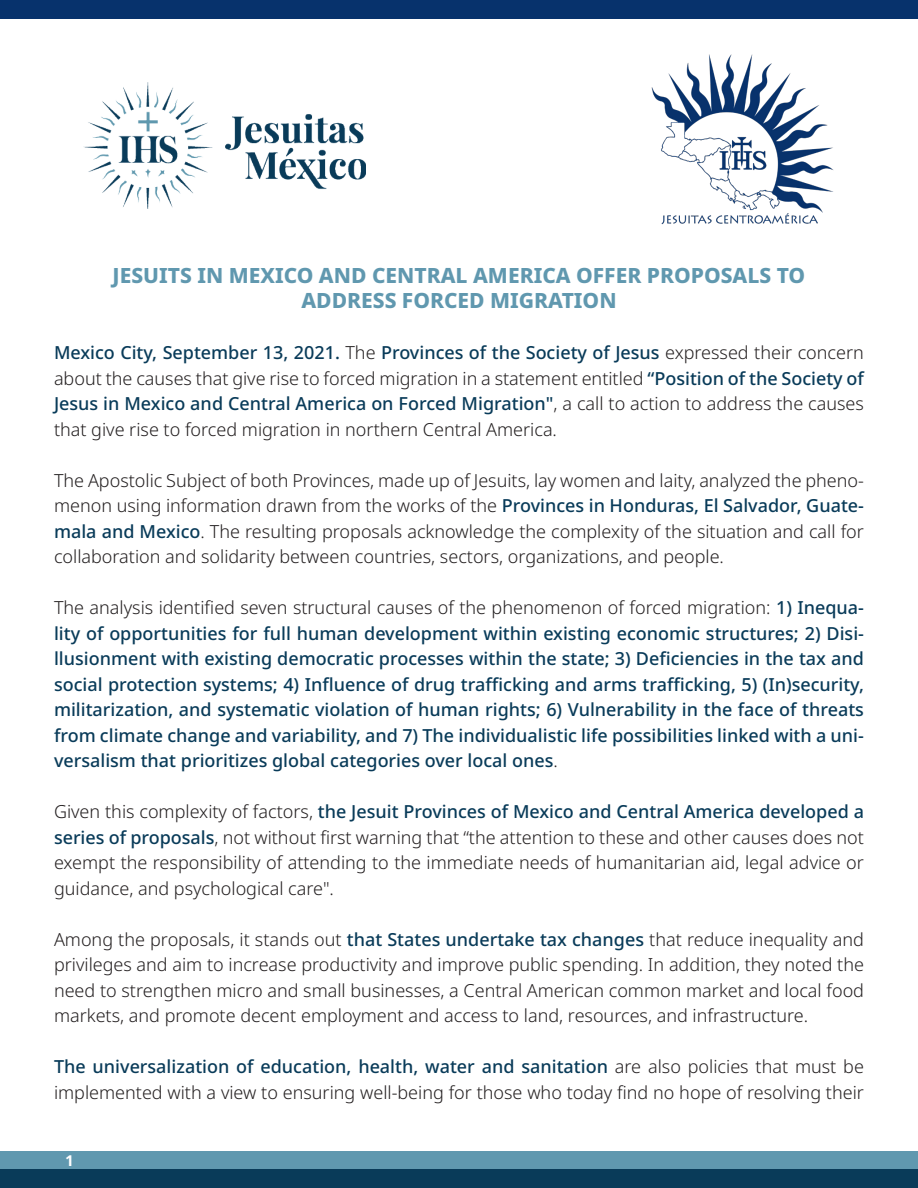
<style>
.page{position:relative;width:918px;height:1188px;background:#fff}
.page>*{position:absolute;margin:0;border:0;box-sizing:border-box;transform-origin:0 0}
.t1{font:800 21px "Noto Sans";color:#6098af}
.t2{font:300 18px/25.5px "Noto Sans";color:#231f20;text-align:justify}
.t3{font:500 18px/25.5px "Noto Sans";color:#093b59;text-align:justify}
.t4{font:700 15px "Noto Sans";color:#fff}
.s1{font-weight:500;color:#093b59}
.s2{font-weight:300;color:#231f20}
</style>
<div class="page">
<div style="left:0;top:1151px;width:918px;height:19px;background:#6098af"></div>
<div style="left:0;top:1170px;width:918px;height:18px;background:#093b59"></div>
<div style="left:0;top:0;width:918px;height:18px;background:#07326c"></div>
<img style="left:83px;top:82px;width:283px;height:127px">
<img style="left:651px;top:54px;width:183px;height:171px">
<p class="t1" style="left:113px;top:260px;width:694px">JESUITS IN MEXICO AND CENTRAL AMERICA OFFER PROPOSALS TO</p>
<p class="t1" style="left:301px;top:285px;width:317px">ADDRESS FORCED MIGRATION</p>
<p class="t2" style="left:54px;top:341px;width:812px"><span class="s1">Mexico City, September 13, 2021.</span> The <span class="s1">Provinces of the Society of Jesus</span> expressed their concern about the causes that give rise to forced migration in a statement entitled <span class="s1">“Position of the Society of Jesus in Mexico and Central America on Forced Migration"</span>, a call to action to address the causes that give rise to forced migration in northern Central America.</p>
<p class="t2" style="left:54px;top:468px;width:812px">The Apostolic Subject of both Provinces, made up of Jesuits, lay women and laity, analyzed the pheno&shy;menon using information drawn from the works of the <span class="s1">Provinces in Honduras, El Salvador, Guate&shy;mala and Mexico</span>. The resulting proposals acknowledge the complexity of the situation and call for collaboration and solidarity between countries, sectors, organizations, and people.</p>
<p class="t3" style="left:54px;top:596px;width:812px"><span class="s2">The analysis identified seven structural causes of the phenomenon of forced migration:</span> 1) Inequa&shy;lity of opportunities for full human development within existing economic structures; 2) Disi&shy;llusionment with existing democratic processes within the state; 3) Deficiencies in the tax and social protection systems; 4) Influence of drug trafficking and arms trafficking, 5) (In)security, militarization, and systematic violation of human rights; 6) Vulnerability in the face of threats from climate change and variability, and 7) The individualistic life possibilities linked with a uni&shy;versalism that prioritizes global categories over local ones<span class="s2">.</span></p>
<p class="t2" style="left:54px;top:800px;width:812px">Given this complexity of factors, <span class="s1">the Jesuit Provinces of Mexico and Central America developed a series of proposals</span>, not without first warning that “the attention to these and other causes does not exempt the responsibility of attending to the immediate needs of humanitarian aid, legal advice or guidance, and psychological care".</p>
<p class="t2" style="left:54px;top:927px;width:812px">Among the proposals, it stands out <span class="s1">that States undertake tax changes</span> that reduce inequality and privileges and aim to increase productivity and improve public spending. In addition, they noted the need to strengthen micro and small businesses, a Central American common market and local food markets, and promote decent employment and access to land, resources, and infrastructure.</p>
<p class="t2" style="left:54px;top:1055px;width:812px"><span class="s1">The universalization of education, health, water and sanitation</span> are also policies that must be implemented with a view to ensuring well-being for those who today find no hope of resolving their</p>
<p class="t4" style="left:66px;top:1150px;width:10px">1</p>
</div>
